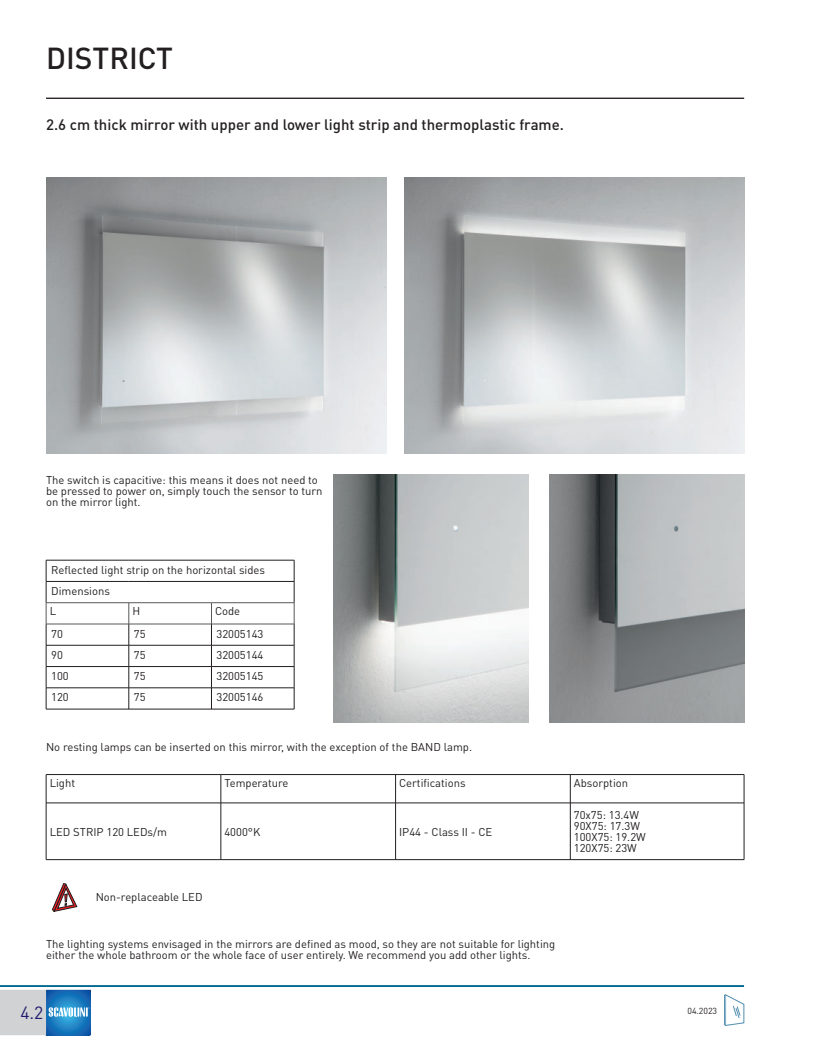
<style>
.page{position:relative;width:815px;height:1053px;background:#fff}
.page>*{position:absolute;margin:0;border:0;box-sizing:border-box;transform-origin:0 0}
.t1{font:500 30px "DIN Pro";color:#231f20}
.t2{font:17.5px "DIN Pro";color:#201c70}
.t3{font:500 15px "DIN Pro";color:#231f20}
.t4{font:11.25px/11.2px "DIN Pro";color:#231f20}
.t5{font:8.75px "DIN Pro";color:#231f20}
</style>
<div class="page">
<svg style="left:0;top:986px;width:744px;height:49px"></svg>
<hr style="left:0;top:985px;width:46px;height:1px;background:#006991">
<hr style="left:46px;top:985px;width:698px;height:1px;background:#006991">
<hr style="left:46px;top:774px;width:175px;height:1px;background:#231f20">
<svg style="left:46px;top:774px;width:1px;height:28px"></svg>
<hr style="left:221px;top:774px;width:523px;height:1px;background:#231f20">
<svg style="left:570px;top:775px;width:1px;height:27px"></svg>
<svg style="left:744px;top:774px;width:1px;height:28px"></svg>
<hr style="left:46px;top:802px;width:698px;height:1px;background:#231f20">
<hr style="left:46px;top:802px;width:1px;height:57px;background:#231f20">
<hr style="left:570px;top:802px;width:1px;height:57px;background:#231f20">
<hr style="left:744px;top:802px;width:1px;height:57px;background:#231f20">
<hr style="left:46px;top:859px;width:698px;height:1px;background:#231f20">
<svg style="left:221px;top:775px;width:1px;height:27px"></svg>
<hr style="left:221px;top:802px;width:1px;height:57px;background:#231f20">
<svg style="left:395px;top:775px;width:1px;height:27px"></svg>
<hr style="left:395px;top:802px;width:1px;height:57px;background:#231f20">
<hr style="left:46px;top:560px;width:83px;height:1px;background:#231f20">
<hr style="left:129px;top:560px;width:165px;height:1px;background:#231f20">
<hr style="left:46px;top:581px;width:83px;height:1px;background:#231f20">
<hr style="left:129px;top:581px;width:165px;height:1px;background:#231f20">
<hr style="left:46px;top:645px;width:83px;height:1px;background:#231f20">
<hr style="left:129px;top:645px;width:82px;height:1px;background:#231f20">
<hr style="left:211px;top:645px;width:83px;height:1px;background:#231f20">
<hr style="left:46px;top:666px;width:83px;height:1px;background:#231f20">
<hr style="left:129px;top:666px;width:82px;height:1px;background:#231f20">
<hr style="left:211px;top:666px;width:83px;height:1px;background:#231f20">
<hr style="left:46px;top:602px;width:83px;height:1px;background:#57585a">
<hr style="left:129px;top:602px;width:82px;height:1px;background:#57585a">
<hr style="left:211px;top:602px;width:83px;height:1px;background:#57585a">
<hr style="left:46px;top:623px;width:248px;height:1px;background:#57585a">
<hr style="left:46px;top:687px;width:83px;height:1px;background:#231f20">
<svg style="left:46px;top:560px;width:1px;height:148px"></svg>
<hr style="left:129px;top:687px;width:82px;height:1px;background:#231f20">
<svg style="left:129px;top:602px;width:1px;height:106px"></svg>
<hr style="left:211px;top:687px;width:83px;height:1px;background:#231f20">
<svg style="left:211px;top:602px;width:1px;height:106px"></svg>
<svg style="left:294px;top:560px;width:1px;height:149px"></svg>
<hr style="left:46px;top:708px;width:248px;height:1px;background:#231f20">
<img style="left:404px;top:177px;width:340px;height:277px">
<img style="left:46px;top:177px;width:340px;height:277px">
<img style="left:334px;top:474px;width:195px;height:248px">
<img style="left:549px;top:474px;width:195px;height:248px">
<hr style="left:46px;top:98px;width:698px;height:1px;background:#231f20">
<svg style="left:52px;top:883px;width:25px;height:28px"></svg>
<h1 class="t1" style="left:46px;top:48px;width:128px">DISTRICT</h1>
<h3 class="t3" style="left:46px;top:119px;width:519px">2.6 cm thick mirror with upper and lower light strip and thermoplastic frame.</h3>
<p class="t4" style="left:46px;top:475px;width:278px">The switch is capacitive: this means it does not need to be pressed to power on, simply touch the sensor to turn on the mirror light.</p>
<p class="t4" style="left:51px;top:560px;width:216px;line-height:21.2px">Reflected light strip on the horizontal sides<br>Dimensions</p>
<p class="t4" style="left:50px;top:606px;width:8px">L</p>
<p class="t4" style="left:132px;top:606px;width:9px">H</p>
<p class="t4" style="left:215px;top:606px;width:27px">Code</p>
<p class="t4" style="left:51px;top:629px;width:13px">70</p>
<p class="t4" style="left:134px;top:629px;width:13px">75</p>
<p class="t4" style="left:216px;top:629px;width:48px">32005143</p>
<p class="t4" style="left:51px;top:650px;width:13px">90</p>
<p class="t4" style="left:134px;top:650px;width:13px">75</p>
<p class="t4" style="left:216px;top:650px;width:48px">32005144</p>
<p class="t4" style="left:51px;top:671px;width:19px">100</p>
<p class="t4" style="left:134px;top:671px;width:13px">75</p>
<p class="t4" style="left:216px;top:671px;width:48px">32005145</p>
<p class="t4" style="left:51px;top:693px;width:19px">120</p>
<p class="t4" style="left:134px;top:693px;width:13px">75</p>
<p class="t4" style="left:216px;top:693px;width:48px">32005146</p>
<p class="t4" style="left:46px;top:743px;width:428px">No resting lamps can be inserted on this mirror, with the exception of the BAND lamp.</p>
<p class="t4" style="left:50px;top:778px;width:27px">Light</p>
<p class="t4" style="left:224px;top:778px;width:66px">Temperature</p>
<p class="t4" style="left:399px;top:778px;width:68px">Certifications</p>
<p class="t4" style="left:574px;top:778px;width:56px">Absorption</p>
<p class="t4" style="left:50px;top:827px;width:119px">LED STRIP 120 LEDs/m</p>
<p class="t4" style="left:224px;top:827px;width:38px">4000°K</p>
<p class="t4" style="left:399px;top:827px;width:95px">IP44 - Class II - CE</p>
<p class="t4" style="left:574px;top:810px;width:73px">70x75: 13.4W<br>90X75: 17.3W<br>100X75: 19.2W<br>120X75: 23W</p>
<p class="t4" style="left:96px;top:892px;width:108px">Non-replaceable LED</p>
<p class="t4" style="left:46px;top:939px;width:511px">The lighting systems envisaged in the mirrors are defined as mood, so they are not suitable for lighting either the whole bathroom or the whole face of user entirely. We recommend you add other lights.</p>
<h2 class="t2" style="left:20px;top:1006px;width:24px">4.2</h2>
<p class="t5" style="left:687px;top:1007px;width:31px">04.2023</p>
</div>
